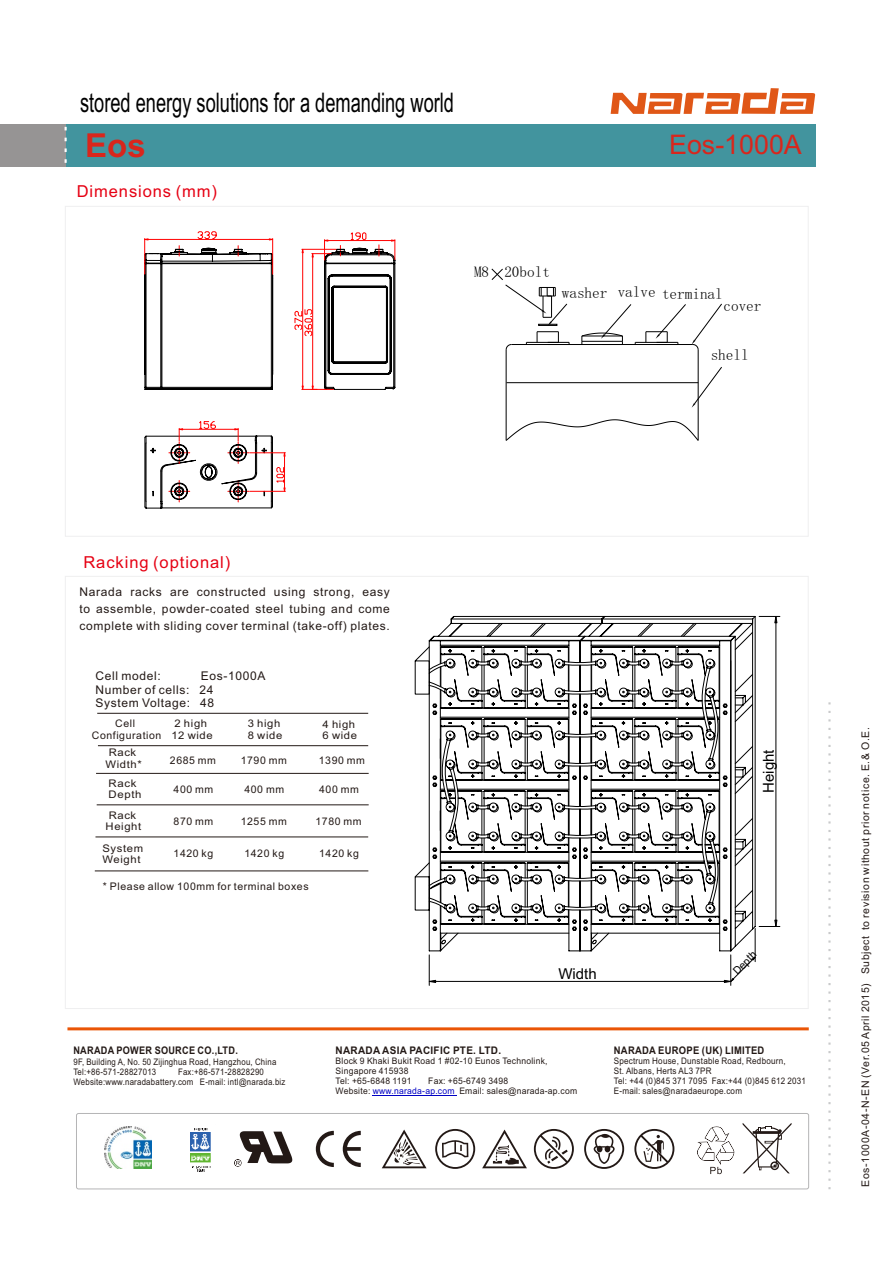
<style>
.page{position:relative;width:895px;height:1263px;background:#fff}
.page>*{position:absolute;margin:0;border:0;box-sizing:border-box;transform-origin:0 0}
.t1{font:700 33px "Arial";color:#d9261c}
.t2{font:27px "Arial";color:#000;scale:.67 1}
.t3{font:27px "Arial";color:#d9261c}
.t4{font:16.5px "Arial";letter-spacing:.055em;color:#e60013}
.t5{font:15.15px "Sim Sun";color:#000}
.t6{font:15px "Arial";color:#000}
.t7{font:12px/13.4px "Arial";letter-spacing:.055em;color:#231916}
.t8{font:10.5px/11.7px "Arial";letter-spacing:.055em;color:#231916;text-align:center}
.t9{font:10.5px/11.7px "Arial";letter-spacing:.055em;color:#231916;scale:1.07 1}
.t10{font:700 10.5px "Arial";letter-spacing:.03em;color:#231916;scale:.95 1}
.t11{font:700 10.5px "Arial";letter-spacing:.03em;color:#231916;scale:.87 1}
.t12{font:700 10.5px "Arial";letter-spacing:.03em;color:#231916;scale:.9 1}
.t13{font:10.5px/11.7px "Arial";letter-spacing:.055em;color:#231916;scale:1.08 1}
.t14{font:10.5px "Arial Unicode MS";color:#000}
.t15{font:9px/10.1px "Arial";letter-spacing:.03em;color:#231916;scale:.95 1}
.t16{font:9px/10.1px "Arial";letter-spacing:.03em;color:#231916;scale:.87 1}
.t17{font:9px/10.1px "Arial";letter-spacing:.03em;color:#231916;scale:.9 1}
.s1{color:#0000c4}
.s2{font-family:"Arial Unicode MS"}
</style>
<div class="page">
<div style="left:66px;top:124px;width:749px;height:43px;background:#42949e"></div>
<div style="left:0;top:124px;width:66px;height:43px;background:#969494"></div>
<svg style="left:64px;top:127px;width:3px;height:36px"></svg>
<svg style="left:610px;top:88px;width:204px;height:26px"></svg>
<hr style="left:511px;top:344px;width:181px;height:1px;background:#000">
<hr style="left:697px;top:350px;width:1px;height:90px;background:#000">
<hr style="left:505px;top:350px;width:1px;height:90px;background:#000">
<svg style="left:505px;top:419px;width:193px;height:22px"></svg>
<hr style="left:635px;top:342px;width:42px;height:1px;background:#000">
<hr style="left:506px;top:382px;width:192px;height:1px;background:#000">
<svg style="left:692px;top:304px;width:29px;height:46px"></svg>
<svg style="left:581px;top:304px;width:54px;height:40px"></svg>
<svg style="left:645px;top:304px;width:40px;height:40px"></svg>
<svg style="left:491px;top:268px;width:78px;height:82px"></svg>
<svg style="left:691px;top:367px;width:30px;height:41px"></svg>
<svg style="left:98px;top:745px;width:271px;height:1px"></svg>
<svg style="left:96px;top:804px;width:273px;height:2px"></svg>
<svg style="left:94px;top:870px;width:275px;height:2px"></svg>
<svg style="left:95px;top:836px;width:274px;height:2px"></svg>
<svg style="left:96px;top:773px;width:273px;height:1px"></svg>
<svg style="left:144px;top:231px;width:251px;height:278px"></svg>
<hr style="left:775px;top:623px;width:1px;height:297px;background:#000">
<svg style="left:758px;top:615px;width:21px;height:9px"></svg>
<svg style="left:758px;top:919px;width:21px;height:8px"></svg>
<svg style="left:428px;top:615px;width:327px;height:371px"></svg>
<svg style="left:428px;top:979px;width:8px;height:5px"></svg>
<svg style="left:723px;top:975px;width:11px;height:11px"></svg>
<svg style="left:589px;top:615px;width:167px;height:337px"></svg>
<svg style="left:414px;top:622px;width:339px;height:293px"></svg>
<svg style="left:431px;top:646px;width:297px;height:288px"></svg>
<svg style="left:439px;top:658px;width:281px;height:185px"></svg>
<svg style="left:97px;top:713px;width:272px;height:1px"></svg>
<svg style="left:828px;top:702px;width:2px;height:488px"></svg>
<div style="left:76px;top:1113px;width:732px;height:76px;border:1px solid #b5b5b6;border-radius:2px"></div>
<svg style="left:315px;top:1131px;width:45px;height:36px"></svg>
<svg style="left:382px;top:1130px;width:44px;height:38px"></svg>
<svg style="left:482px;top:1130px;width:44px;height:38px"></svg>
<svg style="left:533px;top:1129px;width:40px;height:40px"></svg>
<svg style="left:435px;top:1129px;width:40px;height:40px"></svg>
<svg style="left:584px;top:1129px;width:39px;height:40px"></svg>
<svg style="left:634px;top:1129px;width:40px;height:40px"></svg>
<svg style="left:234px;top:1131px;width:58px;height:36px"></svg>
<svg style="left:697px;top:1126px;width:36px;height:48px"></svg>
<svg style="left:742px;top:1123px;width:49px;height:50px"></svg>
<svg style="left:67px;top:1027px;width:742px;height:4px;background:#ef7f43"></svg>
<img style="left:104px;top:1126px;width:47px;height:42px">
<svg style="left:190px;top:1128px;width:21px;height:44px"></svg>
<hr style="left:372px;top:1095px;width:85px;height:1px;background:#0000c4">
<h2 class="t2" style="left:80px;top:92px;width:559px">stored energy solutions for a demanding world</h2>
<h1 class="t1" style="left:85px;top:133px;width:62px">Eos</h1>
<h3 class="t4" style="left:77px;top:185px;width:142px">Dimensions (mm)</h3>
<h2 class="t3" style="left:668px;top:135px;width:134px">Eos-1000A</h2>
<h3 class="t5" style="left:474px;top:264px;width:77px">M8 20bolt</h3>
<h3 class="t5" style="left:561px;top:285px;width:162px">washer valve terminal</h3>
<h3 class="t5" style="left:723px;top:298px;width:39px">cover</h3>
<h3 class="t5" style="left:710px;top:347px;width:39px">shell</h3>
<h3 class="t4" style="left:83px;top:556px;width:148px">Racking (optional)</h3>
<p class="t7" style="left:79px;top:585px;width:312px;line-height:16.8px;text-align:justify">Narada racks are constructed using strong, easy to assemble, powder-coated steel tubing and come complete with sliding cover terminal (take-off) plates.</p>
<p class="t7" style="left:95px;top:671px;width:67px">Cell model:</p>
<p class="t7" style="left:95px;top:671px;width:172px;text-indent:105px">Eos-1000A<br>Number of cells: 24<br>System Voltage: 48</p>
<p class="t8" style="left:92px;top:719px;width:71px">Cell<br>Configuration</p>
<p class="t9" style="left:105px;top:747px;width:35px">Rack<br>Width*</p>
<p class="t13" style="left:108px;top:778px;width:32px">Rack<br>Depth</p>
<p class="t9" style="left:105px;top:810px;width:35px">Rack<br>Height</p>
<p class="t9" style="left:102px;top:843px;width:40px">System<br>Weight</p>
<p class="t9" style="left:248px;top:718px;width:34px">3 high<br>8 wide</p>
<p class="t9" style="left:171px;top:718px;width:40px">2 high<br>12 wide</p>
<p class="t9" style="left:322px;top:719px;width:34px">4 high<br>6 wide</p>
<p class="t8" style="left:170px;top:756px;width:48px">2685 mm</p>
<p class="t8" style="left:173px;top:784px;width:41px">400 mm</p>
<p class="t8" style="left:173px;top:817px;width:41px">870 mm</p>
<p class="t8" style="left:173px;top:848px;width:41px">1420 kg</p>
<p class="t8" style="left:241px;top:756px;width:48px">1790 mm</p>
<p class="t8" style="left:244px;top:784px;width:41px">400 mm</p>
<p class="t8" style="left:241px;top:816px;width:48px">1255 mm</p>
<p class="t8" style="left:244px;top:848px;width:41px">1420 kg</p>
<p class="t8" style="left:319px;top:756px;width:48px">1390 mm</p>
<p class="t8" style="left:319px;top:785px;width:41px">400 mm</p>
<p class="t8" style="left:315px;top:816px;width:48px">1780 mm</p>
<p class="t8" style="left:319px;top:848px;width:41px">1420 kg</p>
<p class="t8" style="left:103px;top:881px;width:207px">* Please allow 100mm for terminal boxes</p>
<h3 class="t6" style="left:558px;top:969px;width:40px">Width</h3>
<h3 class="t6" style="left:762px;top:793px;width:45px;rotate:-90deg">Height</h3>
<p class="t14" style="left:731px;top:970px;width:30px;rotate:-45deg">Depth</p>
<p class="t11" style="left:73px;top:1047px;width:190px">NARADA POWER SOURCE CO.,LTD.</p>
<p class="t16" style="left:73px;top:1057px;width:234px">9F, Building A, No. 50 Zijinghua Road, Hangzhou, China<br>Tel:+86-571-28827013</p>
<p class="t16" style="left:73px;top:1067px;width:245px;text-indent:105px">Fax:+86-571-28828290<br>Website:www.naradabattery.com E-mail: intl@narada.biz</p>
<p class="t10" style="left:335px;top:1046px;width:175px">NARADA ASIA PACIFIC PTE. LTD.</p>
<p class="t15" style="left:335px;top:1057px;width:224px">Block 9 Khaki Bukit Road 1 #02-10 Eunos Technolink,<br>Singapore 415938<br>Tel: +65-6848 1191</p>
<p class="t15" style="left:335px;top:1077px;width:256px;text-indent:93px">Fax: +65-6749 3498<br>Website: <span class="s1">www.narada-ap.com</span> Email: sales@narada-ap.com</p>
<p class="t12" style="left:613px;top:1046px;width:169px">NARADA EUROPE (UK) LIMITED</p>
<p class="t17" style="left:613px;top:1057px;width:215px">Spectrum House, Dunstable Road, Redbourn,<br>St. Albans, Herts AL3 7PR<br>Tel: +44 (0)845 371 7095 Fax:+44 (0)845 612 2031<br>E-mail: sales@naradaeurope.com</p>
<p class="t8" style="left:860px;top:1187px;width:461px;rotate:-90deg">E<span class="s2">os</span>-1000A-04-N-EN (Ver.05 April 2015) Subject to revision without prior notice. E.&amp; O.E.</p>
</div>
